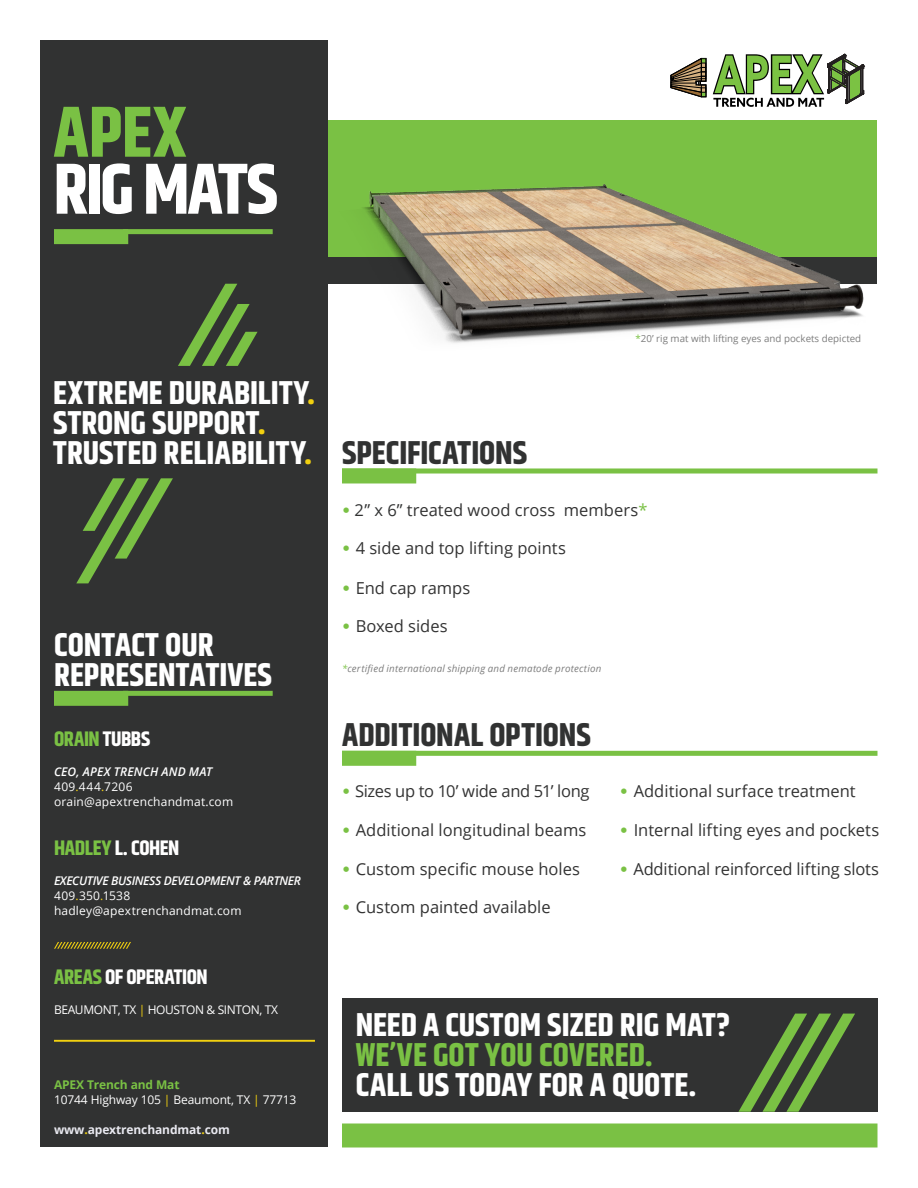
<style>
.page{position:relative;width:918px;height:1188px;background:#fff}
.page>*{position:absolute;margin:0;border:0;box-sizing:border-box;transform-origin:0 0}
.t1{font:700 72px "Khand";letter-spacing:-.03em;color:#fff}
.t2{font:700 72px "Khand";color:#7ac144}
.t3{font:700 33px "Khand";letter-spacing:.005em;color:#fff}
.t4{font:700 33px "Khand";color:#313232}
.t5{font:700 33px "Khand";color:#7ac144}
.t6{font:700 21px "Khand";letter-spacing:-.02em;color:#fff}
.t7{font:700 21px "Khand";letter-spacing:-.02em;color:#7ac144}
.t8{font:16.5px "Open Sans";color:#333}
.t9{font:16.5px "Open Sans";letter-spacing:-.02em;color:#333}
.t10{font:12px "Open Sans";letter-spacing:.01em;color:#fff}
.t11{font:italic 600 12px "Open Sans";letter-spacing:-.03em;color:#fff}
.t12{font:12px "Open Sans";letter-spacing:-.01em;color:#fff}
.t13{font:12px "Open Sans";letter-spacing:-.03em;color:#fff}
.t14{font:700 12px "Open Sans";letter-spacing:-.01em;color:#e9e9f0}
.t15{font:italic 600 12px "Open Sans";letter-spacing:.015em;color:#fff}
.t16{font:700 12px "Open Sans";letter-spacing:-.01em;color:#7ac144}
.t17{font:12px "Open Sans";letter-spacing:.035em;color:#fff}
.t18{font:italic 9.75px "Open Sans";letter-spacing:.02em;color:#7d7d7d}
.Paragraph_Style_1{font:9.75px "Open Sans";color:#7d7d7d}
.s1{color:#f1d010}
.s2{color:#fff}
.s3{color:#7ac144}
.s4{font-family:"Arial";font-weight:900;color:#7ac144}
.s5{color:#313232}
</style>
<div class="page">
<div style="left:40px;top:40px;width:288px;height:1108px;background:#313232"></div>
<div style="left:123px;top:691px;width:150px;height:5px;background:#7ac144"></div>
<svg style="left:670px;top:58px;width:37px;height:39px"></svg>
<svg style="left:713px;top:54px;width:152px;height:53px"></svg>
<div style="left:123px;top:229px;width:150px;height:5px;background:#7ac144"></div>
<div style="left:54px;top:691px;width:74px;height:15px;background:#7ac144"></div>
<hr style="left:54px;top:1040px;width:261px;height:2px;background:#f1d010">
<div style="left:342px;top:1124px;width:536px;height:24px;background:#7ac144"></div>
<div style="left:54px;top:229px;width:74px;height:15px;background:#7ac144"></div>
<div style="left:342px;top:751px;width:536px;height:5px;background:#7ac144"></div>
<div style="left:342px;top:468px;width:536px;height:6px;background:#7ac144"></div>
<div style="left:342px;top:468px;width:74px;height:15px;background:#7ac144"></div>
<div style="left:342px;top:751px;width:74px;height:15px;background:#7ac144"></div>
<svg style="left:54px;top:942px;width:77px;height:7px"></svg>
<div style="left:342px;top:998px;width:536px;height:114px;background:#313232"></div>
<img style="left:328px;top:120px;width:549px;height:223px">
<svg style="left:178px;top:283px;width:80px;height:83px"></svg>
<svg style="left:726px;top:1013px;width:142px;height:111px"></svg>
<svg style="left:76px;top:478px;width:97px;height:106px"></svg>
<p class="t2" style="left:53px;top:81px;width:135px">APEX</p>
<p class="t1" style="left:53px;top:138px;width:226px">RIG MATS</p>
<p class="t3" style="left:53px;top:369px;width:264px">EXTREME DURABILITY<span class="s1">.</span></p>
<p class="t3" style="left:53px;top:399px;width:214px">STRONG SUPPORT<span class="s1">.</span></p>
<p class="t3" style="left:53px;top:429px;width:261px">TRUSTED RELIABILITY<span class="s1">.</span></p>
<p class="t3" style="left:54px;top:621px;width:161px">CONTACT OUR</p>
<p class="t3" style="left:54px;top:651px;width:220px">REPRESENTATIVES</p>
<p class="t7" style="left:54px;top:724px;width:98px">ORAIN <span class="s2">TUBBS</span></p>
<p class="t15" style="left:54px;top:763px;width:160px">CEO, APEX TRENCH AND MAT</p>
<p class="t17" style="left:54px;top:778px;width:80px">409<span class="s1">.</span>444<span class="s1">.</span>7206</p>
<p class="t10" style="left:54px;top:793px;width:181px">orain@apextrenchandmat.com</p>
<p class="t6" style="left:54px;top:833px;width:127px"><span class="s3">HADLEY</span> L. COHEN</p>
<p class="t11" style="left:54px;top:872px;width:248px">EXECUTIVE BUSINESS DEVELOPMENT &amp; PARTNER</p>
<p class="t10" style="left:54px;top:887px;width:78px">409<span class="s1">.</span>350<span class="s1">.</span>1538</p>
<p class="t10" style="left:54px;top:902px;width:189px">hadley@apextrenchandmat.com</p>
<p class="t6" style="left:54px;top:961px;width:155px"><span class="s3">AREAS</span> OF OPERATION</p>
<p class="t13" style="left:54px;top:1001px;width:226px">BEAUMONT, TX <span class="s1">|</span> HOUSTON &amp; SINTON, TX</p>
<p class="t16" style="left:54px;top:1076px;width:127px">APEX Trench and Mat</p>
<p class="t12" style="left:54px;top:1091px;width:244px">10744 Highway 105 <span class="s1">|</span> Beaumont, TX <span class="s1">|</span> 77713</p>
<p class="t14" style="left:54px;top:1121px;width:177px">www<span class="s1">.</span>apextrenchandmat<span class="s1">.</span>com</p>
<p class="t4" style="left:342px;top:429px;width:187px">SPECIFICATIONS</p>
<p class="Paragraph_Style_1" style="left:636px;top:332px;width:227px"><span class="s3">*</span>20’ rig mat with lifting eyes and pockets depicted</p>
<p class="t8" style="left:342px;top:499px;width:307px"><span class="s4">•</span> <span class="s5">2” x 6”</span> treated wood cross members<span class="s3">*</span></p>
<p class="t8" style="left:342px;top:537px;width:225px"><span class="s4">•</span> 4 side and top lifting points</p>
<p class="t8" style="left:342px;top:577px;width:130px"><span class="s4">•</span> End cap ramps</p>
<p class="t8" style="left:342px;top:614px;width:107px"><span class="s4">•</span> Boxed sides</p>
<p class="t18" style="left:342px;top:662px;width:261px"><span class="s3">*</span>certified international shipping and nematode protection</p>
<p class="t4" style="left:342px;top:711px;width:250px">ADDITIONAL OPTIONS</p>
<p class="t9" style="left:342px;top:780px;width:249px"><span class="s4">•</span> Sizes up to 10’ wide and 51’ long</p>
<p class="t8" style="left:620px;top:780px;width:237px"><span class="s4">•</span> Additional surface treatment</p>
<p class="t8" style="left:342px;top:819px;width:246px"><span class="s4">•</span> Additional longitudinal beams</p>
<p class="t8" style="left:620px;top:819px;width:261px"><span class="s4">•</span> Internal lifting eyes and pockets</p>
<p class="t8" style="left:342px;top:857px;width:239px"><span class="s4">•</span> Custom specific mouse holes</p>
<p class="t8" style="left:342px;top:896px;width:210px"><span class="s4">•</span> Custom painted available</p>
<p class="t8" style="left:620px;top:857px;width:261px"><span class="s4">•</span> Additional reinforced lifting slots</p>
<p class="t3" style="left:356px;top:1002px;width:376px">NEED A CUSTOM SIZED RIG MAT?</p>
<p class="t5" style="left:356px;top:1032px;width:298px">WE’VE GOT YOU COVERED.</p>
<p class="t3" style="left:356px;top:1062px;width:342px">CALL US TODAY FOR A QUOTE.</p>
</div>
